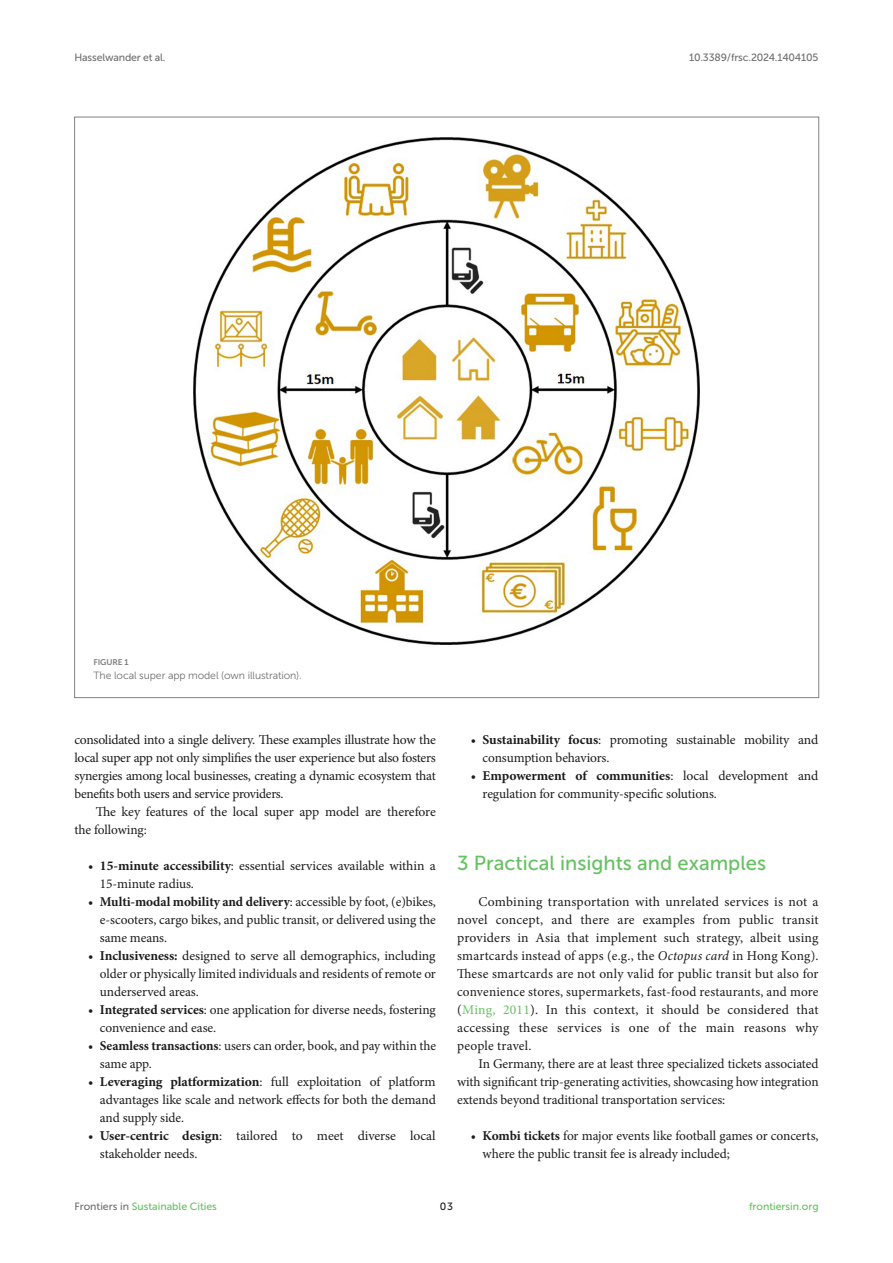
<style>
.page{position:relative;width:893px;height:1263px;background:#fff}
.page>*{position:absolute;margin:0;border:0;box-sizing:border-box;transform-origin:0 0}
.HEAD_1{font:20.25px "Museo Sans 500";color:#65c161}
.BL_MID{font:13.5px/18px "Minion Pro";letter-spacing:-.01em;color:#1b1c1b}
.TEXT{font:13.5px/18px "Minion Pro";letter-spacing:-.01em;color:#1b1c1b;text-align:justify}
.TEXT_FLUSH{font:13.5px/18px "Minion Pro";letter-spacing:.015em;color:#1b1c1b;text-align:justify}
.BL_ABW{font:13.5px/18px "Minion Pro";letter-spacing:-.005em;color:#1b1c1b}
.BL_BLW{font:13.5px/18px "Minion Pro";letter-spacing:-.005em;color:#1b1c1b}
.t1{font:10.5px "Museo Sans 500";color:#65c161}
.t2{font:10.5px "Museo Sans 500";letter-spacing:-.015em;color:#706f70}
.FIG_LEG{font:10.5px "Museo Sans 300";letter-spacing:-.01em;color:#706f70}
.t3{font:10.5px "Museo Sans 500";color:#1b1c1b}
.FIG_HD{font:8.25px "Museo Sans 700";letter-spacing:-.01em;color:#7e7f7f}
.s1{font-weight:700}
.s2{font-style:italic}
.s3{color:#65c161}
.s4{color:#706f70}
</style>
<div class="page">
<img style="left:193px;top:137px;width:507px;height:508px">
<p class="t2" style="left:74px;top:51px;width:92px">Hasselwander et al.</p>
<p class="t2" style="left:689px;top:51px;width:131px">10.3389/frsc.2024.1404105</p>
<p class="FIG_HD" style="left:94px;top:658px;width:37px">FIGURE 1</p>
<p class="FIG_LEG" style="left:94px;top:669px;width:210px">The local super app model (own illustration).</p>
<p class="TEXT" style="left:74px;top:731px;width:363px">consolidated into a single delivery. These examples illustrate how the local super app not only simplifies the user experience but also fosters synergies among local businesses, creating a dynamic ecosystem that benefits both users and service providers.</p>
<p class="TEXT" style="left:74px;top:803px;width:363px;text-indent:21px">The key features of the local super app model are therefore the following:</p>
<p class="BL_ABW" style="left:100px;top:857px;width:337px;text-indent:-12px">• <span class="s1">15-minute accessibility</span>: essential services available within a<br>15-minute radius.</p>
<p class="BL_MID" style="left:100px;top:893px;width:337px;text-align:justify;text-indent:-12px">• <span class="s1">Multi-modal mobility and delivery</span>: accessible by foot, (e)bikes, e-scooters, cargo bikes, and public transit, or delivered using the same means.</p>
<p class="BL_MID" style="left:100px;top:947px;width:337px;text-align:justify;text-indent:-12px">• <span class="s1">Inclusiveness:</span> designed to serve all demographics, including older or physically limited individuals and residents of remote or underserved areas.</p>
<p class="BL_MID" style="left:100px;top:1001px;width:337px;text-indent:-12px">• <span class="s1">Integrated services</span>: one application for diverse needs, fostering convenience and ease.</p>
<p class="BL_MID" style="left:100px;top:1037px;width:338px;text-indent:-12px">• <span class="s1">Seamless transactions</span>: users can order, book, and pay within the same app.</p>
<p class="BL_MID" style="left:100px;top:1073px;width:337px;text-align:justify;text-indent:-12px">• <span class="s1">Leveraging platformization</span>: full exploitation of platform advantages like scale and network effects for both the demand and supply side.</p>
<p class="BL_MID" style="left:100px;top:1127px;width:337px;text-indent:-12px">• <span class="s1">User-centric design</span>: tailored to meet diverse local stakeholder needs.</p>
<p class="BL_MID" style="left:483px;top:731px;width:337px;text-indent:-12px">• <span class="s1">Sustainability focus</span>: promoting sustainable mobility and consumption behaviors.</p>
<p class="BL_BLW" style="left:483px;top:767px;width:337px;text-indent:-12px">• <span class="s1">Empowerment of communities</span>: local development and regulation for community-specific solutions.</p>
<p class="HEAD_1" style="left:457px;top:852px;width:310px">3 Practical insights and examples</p>
<p class="TEXT_FLUSH" style="left:457px;top:893px;width:363px;text-indent:21px">Combining transportation with unrelated services is not a novel concept, and there are examples from public transit providers in Asia that implement such strategy, albeit using smartcards instead of apps (e.g., the <span class="s2">Octopus card</span> in Hong Kong).<br>These smartcards are not only valid for public transit but also for convenience stores, supermarkets, fast-food restaurants, and more (<span class="s3">Ming, 2011</span>). In this context, it should be considered that accessing these services is one of the main reasons why people travel.</p>
<p class="TEXT" style="left:457px;top:1055px;width:363px;text-indent:21px">In Germany, there are at least three specialized tickets associated with significant trip-generating activities, showcasing how integration extends beyond traditional transportation services:</p>
<p class="BL_ABW" style="left:483px;top:1127px;width:337px;text-indent:-12px">• <span class="s1">Kombi tickets</span> for major events like football games or concerts, where the public transit fee is already included;</p>
<p class="t1" style="left:74px;top:1200px;width:144px"><span class="s4">Frontiers in</span> Sustainable Cities</p>
<p class="t3" style="left:440px;top:1200px;width:15px">03</p>
<p class="t1" style="left:749px;top:1200px;width:71px">frontiersin.org</p>
</div>
